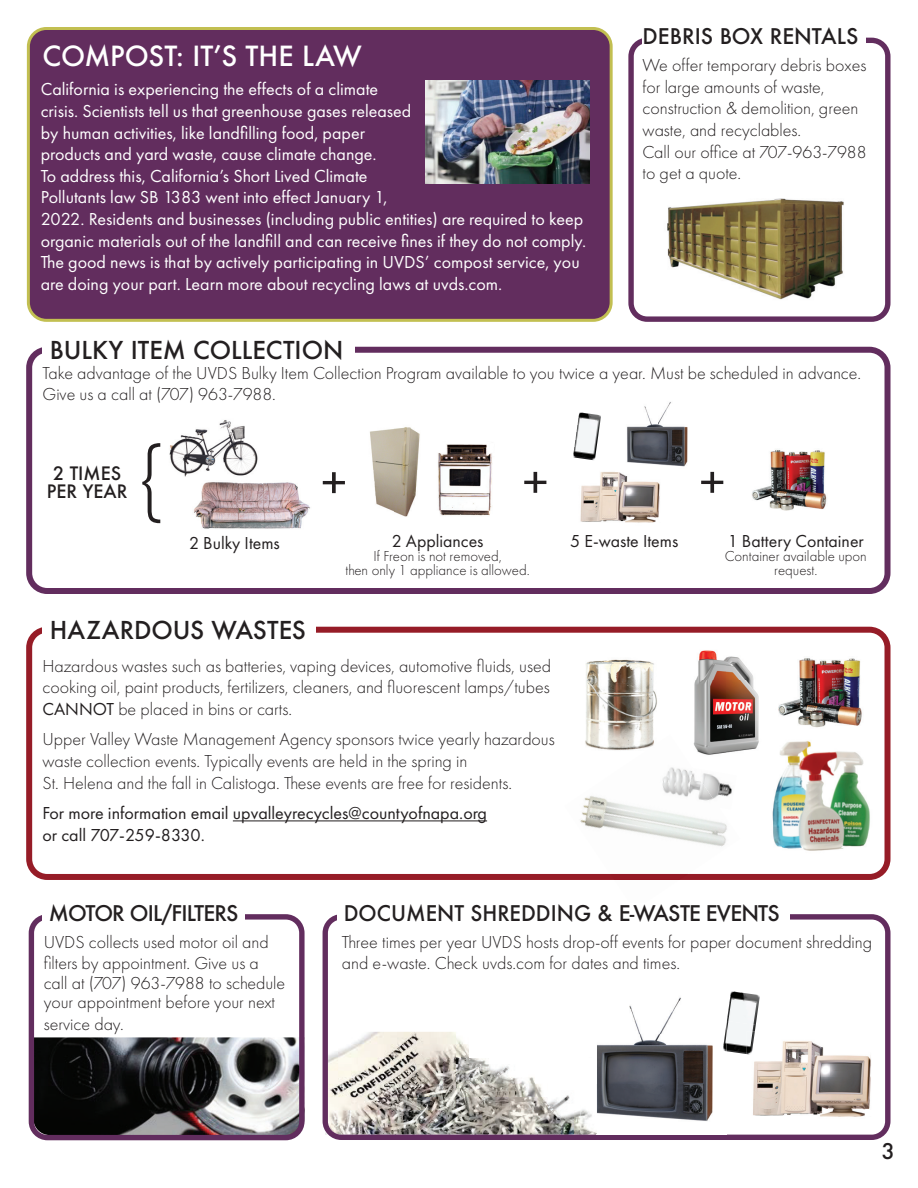
<style>
.page{position:relative;width:918px;height:1188px;background:#fff}
.page>*{position:absolute;margin:0;border:0;box-sizing:border-box;transform-origin:0 0}
.t1{font:300 90px "Futura PT";color:#231f20}
.t2{font:51px "Futura PT";color:#231f20}
.t3{font:500 27px "Futura";letter-spacing:-.01em;color:#fff}
.t4{font:500 24px "Futura";color:#231f20}
.t5{font:500 21px "Futura";color:#231f20}
.t6{font:500 21px "Futura";letter-spacing:-.04em;color:#231f20}
.t7{font:300 18px/21.6px "Futura PT";color:#231f20}
.t8{font:18px/21.6px "Futura PT";color:#fff}
.t9{font:18px/21.6px "Futura PT";color:#231f20}
.t10{font:500 18px/18px "Futura";color:#231f20;text-align:center}
.t11{font:300 15px/14px "Futura PT";color:#231f20;text-align:center}
.s1{font-weight:400}
</style>
<div class="page">
<svg style="left:26px;top:627px;width:865px;height:253px"></svg>
<div style="left:42px;top:619px;width:274px;height:27px;background:#fff"></div>
<hr style="left:233px;top:820px;width:254px;height:1px;background:#231f20">
<img style="left:776px;top:657px;width:89px;height:71px">
<img style="left:573px;top:639px;width:90px;height:96px">
<img style="left:766px;top:732px;width:112px;height:127px">
<img style="left:689px;top:638px;width:75px;height:126px">
<img style="left:564px;top:735px;width:176px;height:145px">
<img style="left:610px;top:874px;width:78px;height:6px">
<img style="left:636px;top:740px;width:27px;height:18px">
<img style="left:687px;top:769px;width:32px;height:38px">
<img style="left:655px;top:762px;width:38px;height:40px">
<div style="left:26px;top:347px;width:865px;height:247px;border:6px solid #622d5e;border-radius:18px"></div>
<div style="left:42px;top:339px;width:313px;height:26px;background:#fff"></div>
<div style="left:628px;top:38px;width:263px;height:284px;border:5px solid #622d5e;border-radius:16px"></div>
<img style="left:35px;top:1037px;width:264px;height:97px">
<div style="left:29px;top:914px;width:276px;height:226px;border:5px solid #622d5e;border-radius:16px"></div>
<div style="left:42px;top:904px;width:203px;height:25px;background:#fff"></div>
<svg style="left:323px;top:914px;width:568px;height:226px"></svg>
<div style="left:337px;top:904px;width:452px;height:25px;background:#fff"></div>
<div style="left:470px;top:1032px;width:126px;height:25px;background:#fff"></div>
<div style="left:643px;top:27px;width:223px;height:26px;background:#fff"></div>
<div style="left:28px;top:28px;width:583px;height:292px;background:#622d5e;border-radius:18px"></div>
<div style="left:27px;top:27px;width:586px;height:295px;border:3px solid #c2bf51;border-radius:18px"></div>
<img style="left:426px;top:80px;width:163px;height:103px">
<img style="left:727px;top:991px;width:33px;height:34px">
<img style="left:727px;top:1021px;width:29px;height:33px">
<img style="left:581px;top:984px;width:146px;height:50px">
<img style="left:597px;top:1034px;width:130px;height:100px">
<img style="left:581px;top:1032px;width:16px;height:102px">
<img style="left:581px;top:1032px;width:15px;height:25px">
<img style="left:723px;top:1023px;width:4px;height:28px">
<img style="left:746px;top:1032px;width:126px;height:92px">
<img style="left:746px;top:1032px;width:9px;height:23px">
<img style="left:667px;top:198px;width:177px;height:102px">
<img style="left:573px;top:412px;width:28px;height:48px">
<img style="left:193px;top:490px;width:39px;height:39px">
<img style="left:232px;top:482px;width:78px;height:47px">
<img style="left:370px;top:427px;width:50px;height:90px">
<img style="left:627px;top:402px;width:61px;height:32px">
<img style="left:627px;top:434px;width:32px;height:31px">
<img style="left:659px;top:434px;width:29px;height:33px">
<img style="left:580px;top:472px;width:39px;height:50px">
<img style="left:619px;top:472px;width:41px;height:51px">
<img style="left:438px;top:444px;width:54px;height:72px">
<img style="left:169px;top:420px;width:89px;height:57px">
<img style="left:202px;top:482px;width:60px;height:8px">
<img style="left:752px;top:449px;width:75px;height:62px">
<h3 class="t3" style="left:42px;top:37px;width:321px">COMPOST: ITʼS THE LAW</h3>
<p class="t8" style="left:41px;top:78px;width:547px">California is experiencing the effects of a climate<br>crisis. Scientists tell us that greenhouse gases released<br>by human activities, like landfilling food, paper<br>products and yard waste, cause climate change.<br>To address this, California’s Short Lived Climate<br>Pollutants law SB 1383 went into effect January 1,<br>2022. Residents and businesses (including public entities) are required to keep organic materials out of the landfill and can receive fines if they do not comply.<br>The good news is that by actively participating in UVDS’ compost service, you are doing your part. Learn more about recycling laws at uvds.com.</p>
<h3 class="t4" style="left:50px;top:334px;width:295px">BULKY ITEM COLLECTION</h3>
<p class="t5" style="left:643px;top:22px;width:217px">DEBRIS BOX RENTALS</p>
<p class="t7" style="left:643px;top:55px;width:226px">We offer temporary debris boxes for large amounts of waste, construction &amp; demolition, green waste, and recyclables.<br>Call our office at 707-963-7988 to get a quote.</p>
<p class="t7" style="left:42px;top:362px;width:820px">Take advantage of the UVDS Bulky Item Collection Program available to you twice a year. Must be scheduled in advance.<br>Give us a call at (707) 963-7988.</p>
<p class="t10" style="left:47px;top:464px;width:82px">2 TIMES<br>PER YEAR</p>
<h1 class="t1" style="left:139px;top:428px;width:27px">{</h1>
<h2 class="t2" style="left:321px;top:452px;width:27px">+</h2>
<h2 class="t2" style="left:523px;top:452px;width:27px">+</h2>
<p class="t9" style="left:189px;top:532px;width:92px">2 Bulky Items</p>
<p class="t9" style="left:392px;top:530px;width:93px">2 Appliances</p>
<p class="t9" style="left:570px;top:530px;width:110px">5 E-waste Items</p>
<p class="t11" style="left:345px;top:549px;width:186px">If Freon is not removed,<br>then only 1 appliance is allowed.</p>
<h3 class="t4" style="left:50px;top:613px;width:258px">HAZARDOUS WASTES</h3>
<p class="t7" style="left:42px;top:655px;width:510px;text-align:justify">Hazardous wastes such as batteries, vaping devices, automotive fluids, used cooking oil, paint products, fertilizers, cleaners, and fluorescent lamps/tubes <span class="s1">CANNOT</span> be placed in bins or carts.</p>
<p class="t7" style="left:42px;top:729px;width:514px">Upper Valley Waste Management Agency sponsors twice yearly hazardous waste collection events. Typically events are held in the spring in<br>St. Helena and the fall in Calistoga. These events are free for residents.</p>
<p class="t9" style="left:42px;top:802px;width:446px">For more information email upvalleyrecycles@countyofnapa.org or call 707-259-8330.</p>
<h2 class="t2" style="left:699px;top:452px;width:27px">+</h2>
<p class="t9" style="left:728px;top:530px;width:138px">1 Battery Container</p>
<p class="t11" style="left:725px;top:549px;width:144px">Container available upon request.</p>
<p class="t6" style="left:49px;top:899px;width:191px">MOTOR OIL/FILTERS</p>
<p class="t5" style="left:344px;top:899px;width:437px">DOCUMENT SHREDDING &amp; E-WASTE EVENTS</p>
<p class="t7" style="left:44px;top:931px;width:227px">UVDS collects used motor oil and filters by appointment. Give us a</p>
<p class="t7" style="left:44px;top:973px;width:243px;line-height:19.5px">call at (707) 963-7988 to schedule your appointment before your next</p>
<p class="t7" style="left:44px;top:1013px;width:82px">service day.</p>
<p class="t7" style="left:342px;top:931px;width:532px">Three times per year UVDS hosts drop-off events for paper document shredding and e-waste. Check uvds.com for dates and times.</p>
<p class="t5" style="left:882px;top:1137px;width:14px">3</p>
</div>
